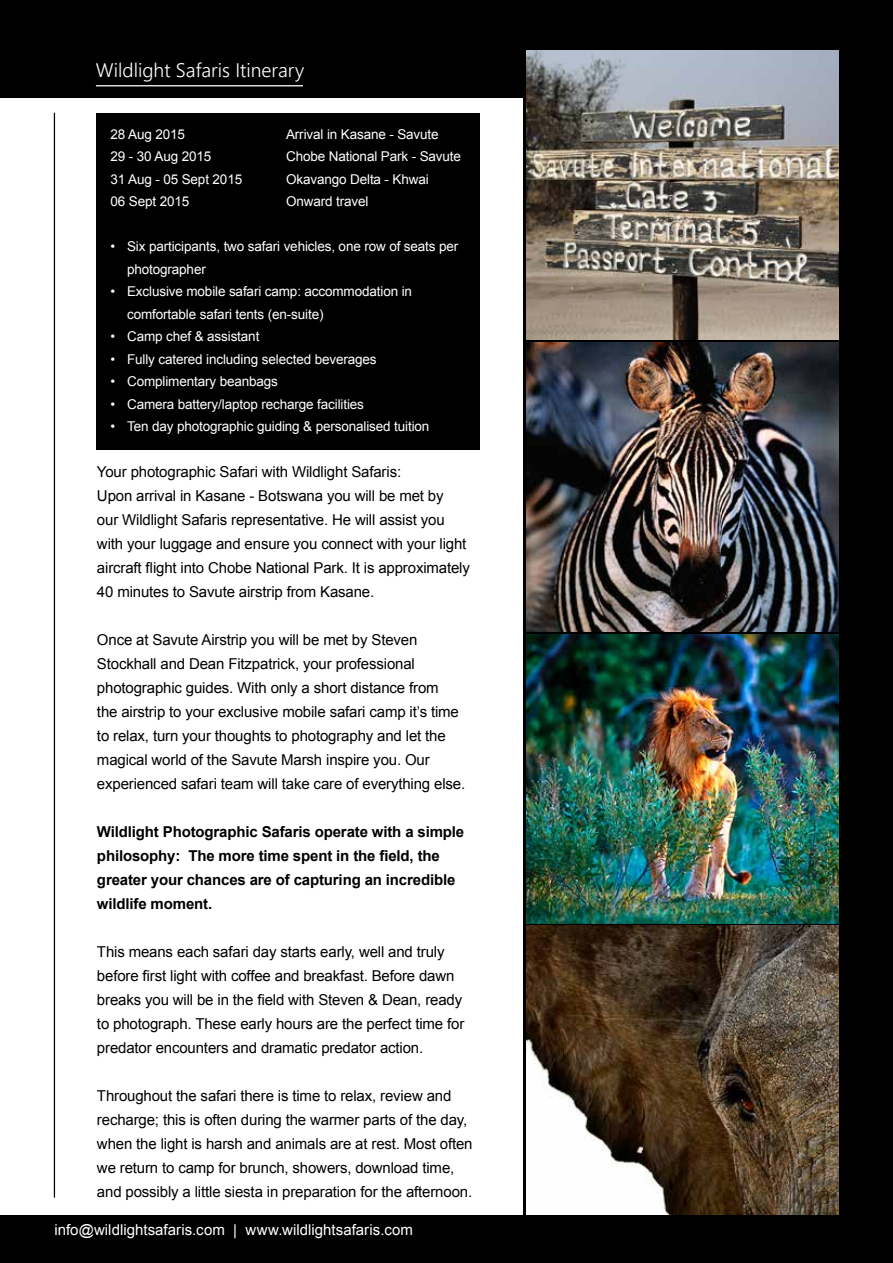
<style>
.page{position:relative;width:893px;height:1263px;background:#fff}
.page>*{position:absolute;margin:0;border:0;box-sizing:border-box;transform-origin:0 0}
.t1{font:19.5px "Webly Sleek UI Semilight";color:#fff}
.t2{font:15px/24px "Arial";letter-spacing:-.01em;color:#000}
.t3{font:700 15px/24px "Arial";letter-spacing:-.01em;color:#000}
.t4{font:15px "Arial";letter-spacing:.005em;color:#fff}
.t5{font:13.5px/22.5px "Arial";letter-spacing:-.01em;color:#fff}
</style>
<div class="page">
<div style="left:0;top:0;width:893px;height:98px;background:#000"></div>
<hr style="left:54px;top:113px;width:1px;height:1084px;background:#000">
<div style="left:524px;top:84px;width:369px;height:1133px;background:#000"></div>
<img style="left:526px;top:51px;width:313px;height:289px">
<hr style="left:96px;top:85px;width:207px;height:1px;background:#fff">
<div style="left:96px;top:113px;width:383px;height:336px;background:#000"></div>
<img style="left:526px;top:926px;width:313px;height:289px">
<div style="left:0;top:1215px;width:893px;height:48px;background:#000"></div>
<img style="left:526px;top:634px;width:313px;height:289px">
<img style="left:526px;top:343px;width:313px;height:289px">
<h1 class="t1" style="left:96px;top:56px;width:210px">Wildlight Safaris Itinerary</h1>
<p class="t5" style="left:111px;top:123px;width:76px">28 Aug 2015</p>
<p class="t5" style="left:286px;top:123px;width:154px">Arrival in Kasane - Savute</p>
<p class="t5" style="left:111px;top:145px;width:102px">29 - 30 Aug 2015</p>
<p class="t5" style="left:286px;top:145px;width:176px">Chobe National Park - Savute</p>
<p class="t5" style="left:111px;top:168px;width:133px">31 Aug - 05 Sept 2015</p>
<p class="t5" style="left:286px;top:168px;width:144px">Okavango Delta - Khwai</p>
<p class="t5" style="left:111px;top:190px;width:80px">06 Sept 2015</p>
<p class="t5" style="left:286px;top:190px;width:84px">Onward travel</p>
<p class="t5" style="left:127px;top:235px;width:333px;text-indent:-16px">• Six participants, two safari vehicles, one row of seats per photographer</p>
<p class="t5" style="left:127px;top:280px;width:287px;text-indent:-16px">• Exclusive mobile safari camp: accommodation in comfortable safari tents (en-suite)</p>
<p class="t5" style="left:111px;top:325px;width:150px">• Camp chef &amp; assistant</p>
<p class="t5" style="left:111px;top:348px;width:268px">• Fully catered including selected beverages</p>
<p class="t5" style="left:111px;top:370px;width:169px">• Complimentary beanbags</p>
<p class="t5" style="left:111px;top:393px;width:255px">• Camera battery/laptop recharge facilities</p>
<p class="t5" style="left:111px;top:416px;width:320px">• Ten day photographic guiding &amp; personalised tuition</p>
<p class="t2" style="left:97px;top:460px;width:374px">Your photographic Safari with Wildlight Safaris:<br>Upon arrival in Kasane - Botswana you will be met by<br>our Wildlight Safaris representative. He will assist you with your luggage and ensure you connect with your light aircraft flight into Chobe National Park. It is approximately 40 minutes to Savute airstrip from Kasane.</p>
<p class="t2" style="left:97px;top:628px;width:370px">Once at Savute Airstrip you will be met by Steven Stockhall and Dean Fitzpatrick, your professional photographic guides. With only a short distance from<br>the airstrip to your exclusive mobile safari camp it’s time to relax, turn your thoughts to photography and let the magical world of the Savute Marsh inspire you. Our experienced safari team will take care of everything else.</p>
<p class="t3" style="left:97px;top:820px;width:369px">Wildlight Photographic Safaris operate with a simple philosophy: The more time spent in the field, the greater your chances are of capturing an incredible wildlife moment.</p>
<p class="t2" style="left:97px;top:940px;width:369px">This means each safari day starts early, well and truly before first light with coffee and breakfast. Before dawn breaks you will be in the field with Steven &amp; Dean, ready to photograph. These early hours are the perfect time for predator encounters and dramatic predator action.</p>
<p class="t2" style="left:97px;top:1084px;width:377px">Throughout the safari there is time to relax, review and recharge; this is often during the warmer parts of the day, when the light is harsh and animals are at rest. Most often we return to camp for brunch, showers, download time, and possibly a little siesta in preparation for the afternoon.</p>
<p class="t4" style="left:54px;top:1219px;width:360px">info@wildlightsafaris.com | www.wildlightsafaris.com</p>
</div>
